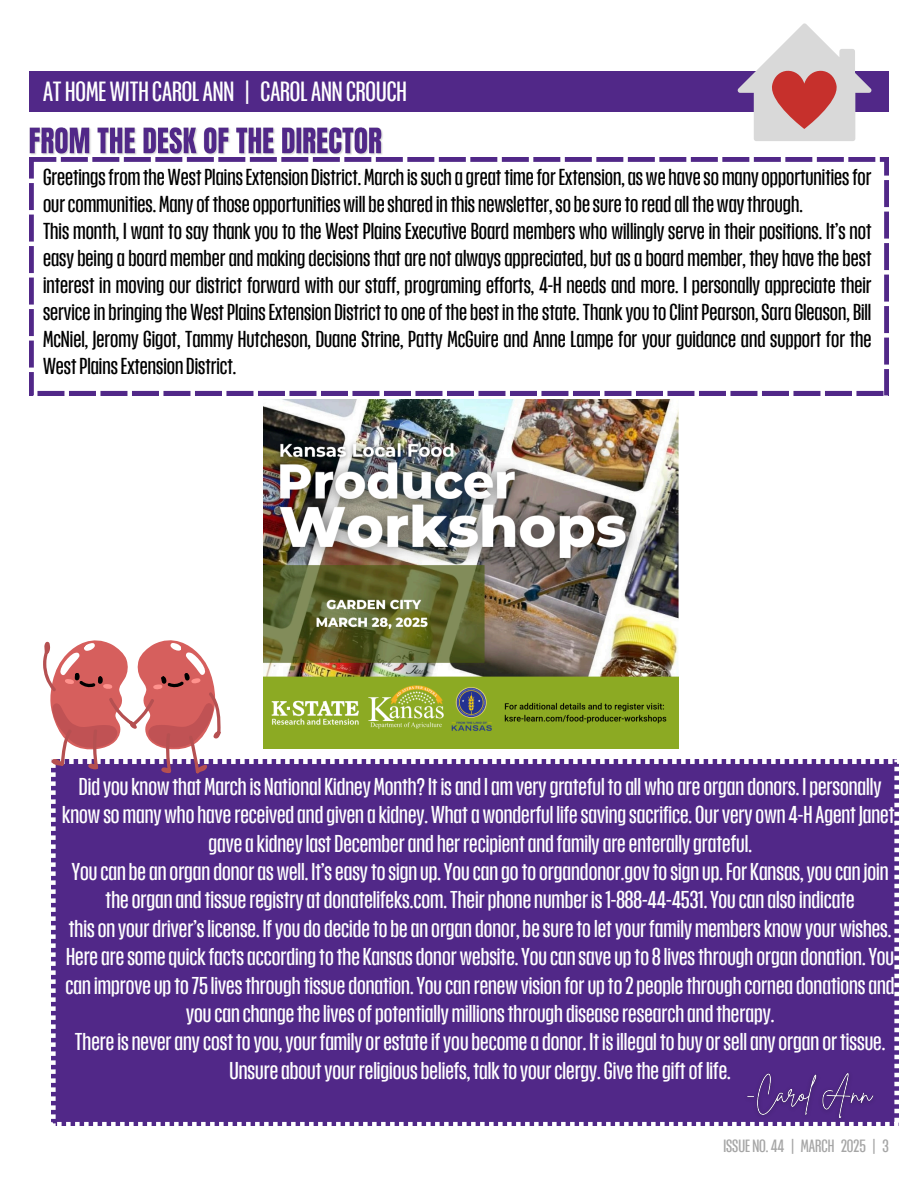
<style>
.page{position:relative;width:918px;height:1188px;background:#fff}
.page>*{position:absolute;margin:0;border:0;box-sizing:border-box;transform-origin:0 0}
.t1{font:23.4px "Placard Next";color:#fff}
.t2{font:20.55px/28.3px "Placard Next";color:#fff;text-align:center}
.t3{font:19.5px/27px "Placard Next";color:#000}
.t4{font:15px "Placard Next";color:#a6a6a6}
</style>
<div class="page">
<div style="left:29px;top:72px;width:860px;height:40px;background:#512888"></div>
<svg style="left:737px;top:23px;width:134px;height:118px"></svg>
<svg style="left:29px;top:157px;width:860px;height:238px"></svg>
<div style="left:51px;top:760px;width:848px;height:366px;background:#512888"></div>
<svg style="left:43px;top:640px;width:178px;height:135px"></svg>
<img style="left:264px;top:400px;width:415px;height:349px">
<img style="left:740px;top:1065px;width:142px;height:61px">
<img style="left:29px;top:127px;width:358px;height:36px">
<p class="t1" style="left:43px;top:76px;width:365px">AT HOMEWITH CAROL ANN | CAROL ANN CROUCH</p>
<p class="t3" style="left:43px;top:164px;width:830px">GreetingsfromtheWest PlainsExtension District. March issuch a great time forExtension, as we have somany opportunitiesfor ourcommunities. Many of those opportunitieswill be shared in this newsletter,so be sure to read all thewaythrough.<br>This month, I want to say thank you to the West Plains Executive Board members who willingly serve in their positions. It’s not easy being a board member and making decisions that are not always appreciated, but as a board member, they have the best interest in moving our district forward with our staff, programing efforts, 4-H needs and more. I personally appreciate their service in bringing the West Plains Extension District to one of the best in the state. Thank you to Clint Pearson, Sara Gleason, Bill McNiel, Jeromy Gigot, Tammy Hutcheson, Duane Strine, Patty McGuire and Anne Lampe for your guidance and support for the West PlainsExtension District.</p>
<h4 class="t2" style="left:62px;top:772px;width:837px">Did you know that March is National Kidney Month?It is and I amvery grateful to allwho are organ donors. I personally know somany who have received and given a kidney.What a wonderful life saving sacrifice. Ourvery own 4-H Agent Janet, gave a kidneylast December and her recipient and family are enterally grateful.<br>You can be an organ donor as well. It’s easyto sign up. You can go to organdonor.govto sign up.For Kansas,you can join the organ and tissue registry at donatelifeks.com.Their phone number is1-888-44-4531. You can also indicate<br>this on your driver’slicense. Ifyou do decide to be an organ donor, be sure to letyour familymembersknowyourwishes.<br>Here are some quickfacts according to the Kansas donor website. You can save up to 8 livesthrough organ donation. You can improve up to 75 livesthrough tissue donation. You can renew vision for up to 2 people through cornea donations and you can change the lives of potentiallymillionsthrough disease research and therapy.<br>There is never anycost to you,your family or estate ifyou become a donor. It isillegal to buy orsell any organ or tissue.<br>Unsure aboutyour religious beliefs, talkto yourclergy. Give the gift of life.</h4>
<h3 class="t4" style="left:723px;top:1135px;width:167px">ISSUE NO. 44 | MARCH 2025 | 3</h3>
</div>
